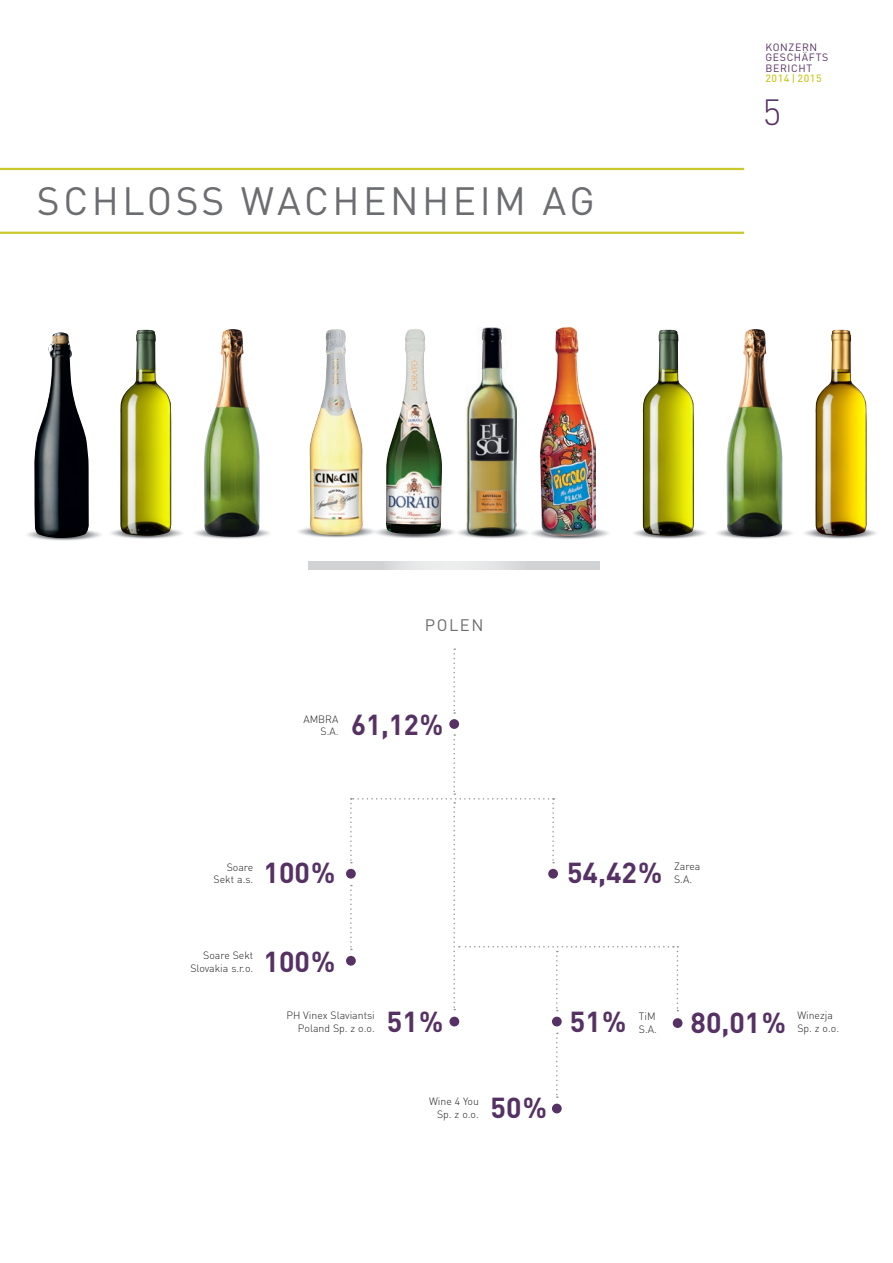
<style>
.page{position:relative;width:893px;height:1263px;background:#fff}
.page>*{position:absolute;margin:0;border:0;box-sizing:border-box;transform-origin:0 0}
.t1{font:39px "DIN Pro";letter-spacing:.09em;color:#6c6d70}
.t2{font:300 36px "DIN Pro";color:#553263}
.t3{font:700 28.5px "DIN Pro";color:#553263}
.t4{font:16.5px "DIN Pro";letter-spacing:.09em;color:#6c6d70}
.t5{font:300 10.5px/12.6px "DIN Pro";color:#231f20;text-align:right}
.t6{font:10.5px/10.5px "DIN Pro";letter-spacing:.06em;color:#553263}
.t7{font:500 10.5px "DIN Pro";letter-spacing:.05em;color:#c9c92d}
</style>
<div class="page">
<hr style="left:0;top:168px;width:744px;height:2px;background:#c9c92d">
<hr style="left:0;top:232px;width:744px;height:2px;background:#c9c92d">
<svg style="left:453px;top:648px;width:2px;height:66px"></svg>
<svg style="left:556px;top:1033px;width:2px;height:65px"></svg>
<div style="left:449px;top:719px;width:10px;height:10px;background:#553263;border-radius:50%"></div>
<div style="left:346px;top:869px;width:10px;height:10px;background:#553263;border-radius:50%"></div>
<div style="left:346px;top:956px;width:10px;height:10px;background:#553263;border-radius:50%"></div>
<div style="left:552px;top:1104px;width:10px;height:9px;background:#553263;border-radius:50%"></div>
<div style="left:552px;top:1017px;width:10px;height:9px;background:#553263;border-radius:50%"></div>
<div style="left:449px;top:1017px;width:10px;height:9px;background:#553263;border-radius:50%"></div>
<div style="left:673px;top:1018px;width:9px;height:10px;background:#553263;border-radius:50%"></div>
<svg style="left:350px;top:734px;width:328px;height:277px"></svg>
<svg style="left:308px;top:561px;width:292px;height:9px;fill:#d1d2d4"></svg>
<img style="left:34px;top:332px;width:55px;height:206px">
<img style="left:382px;top:528px;width:67px;height:10px">
<img style="left:386px;top:329px;width:56px;height:205px">
<img style="left:309px;top:329px;width:54px;height:206px">
<img style="left:535px;top:529px;width:74px;height:10px">
<img style="left:540px;top:327px;width:56px;height:209px">
<img style="left:814px;top:330px;width:53px;height:206px">
<img style="left:111px;top:514px;width:72px;height:25px">
<img style="left:119px;top:330px;width:52px;height:206px">
<img style="left:634px;top:529px;width:72px;height:10px">
<img style="left:642px;top:330px;width:52px;height:206px">
<img style="left:194px;top:529px;width:76px;height:10px">
<img style="left:204px;top:329px;width:56px;height:208px">
<img style="left:726px;top:329px;width:57px;height:208px">
<img style="left:467px;top:328px;width:50px;height:185px">
<img style="left:449px;top:513px;width:86px;height:26px">
<h1 class="t1" style="left:37px;top:175px;width:559px">SCHLOSS WACHENHEIM AG</h1>
<p class="t6" style="left:765px;top:41px;width:64px">KONZERN<br>GESCHÄFTS<br>BERICHT</p>
<p class="t7" style="left:765px;top:71px;width:58px">2014 | 2015</p>
<h2 class="t2" style="left:763px;top:88px;width:20px">5</h2>
<h3 class="t4" style="left:425px;top:613px;width:60px">POLEN</h3>
<p class="t5" style="left:303px;top:712px;width:37px">AMBRA<br>S.A.</p>
<h3 class="t3" style="left:351px;top:705px;width:94px">61,12%</h3>
<p class="t5" style="left:214px;top:860px;width:41px">Soare<br>Sekt a.s.</p>
<h3 class="t3" style="left:264px;top:853px;width:73px">100%</h3>
<h3 class="t3" style="left:567px;top:854px;width:97px">54,42%</h3>
<p class="t5" style="left:674px;top:859px;width:28px;text-align:left">Zarea<br>S.A.</p>
<p class="t5" style="left:190px;top:949px;width:64px">Soare Sekt<br>Slovakia s.r.o.</p>
<h3 class="t3" style="left:264px;top:942px;width:73px">100%</h3>
<p class="t5" style="left:286px;top:1008px;width:90px">PH Vinex Slaviantsi<br>Poland Sp. z o.o.</p>
<h3 class="t3" style="left:387px;top:1003px;width:58px">51%</h3>
<h3 class="t3" style="left:570px;top:1003px;width:58px">51%</h3>
<p class="t5" style="left:639px;top:1010px;width:20px;text-align:left">TiM<br>S.A.</p>
<p class="t5" style="left:429px;top:1094px;width:51px">Wine 4 You<br>Sp. z o.o.</p>
<h3 class="t3" style="left:491px;top:1088px;width:58px">50%</h3>
<h3 class="t3" style="left:690px;top:1003px;width:97px">80,01%</h3>
<p class="t5" style="left:797px;top:1009px;width:37px">Winezja</p>
<p class="t5" style="left:797px;top:1021px;width:43px">Sp. z o.o.</p>
</div>
